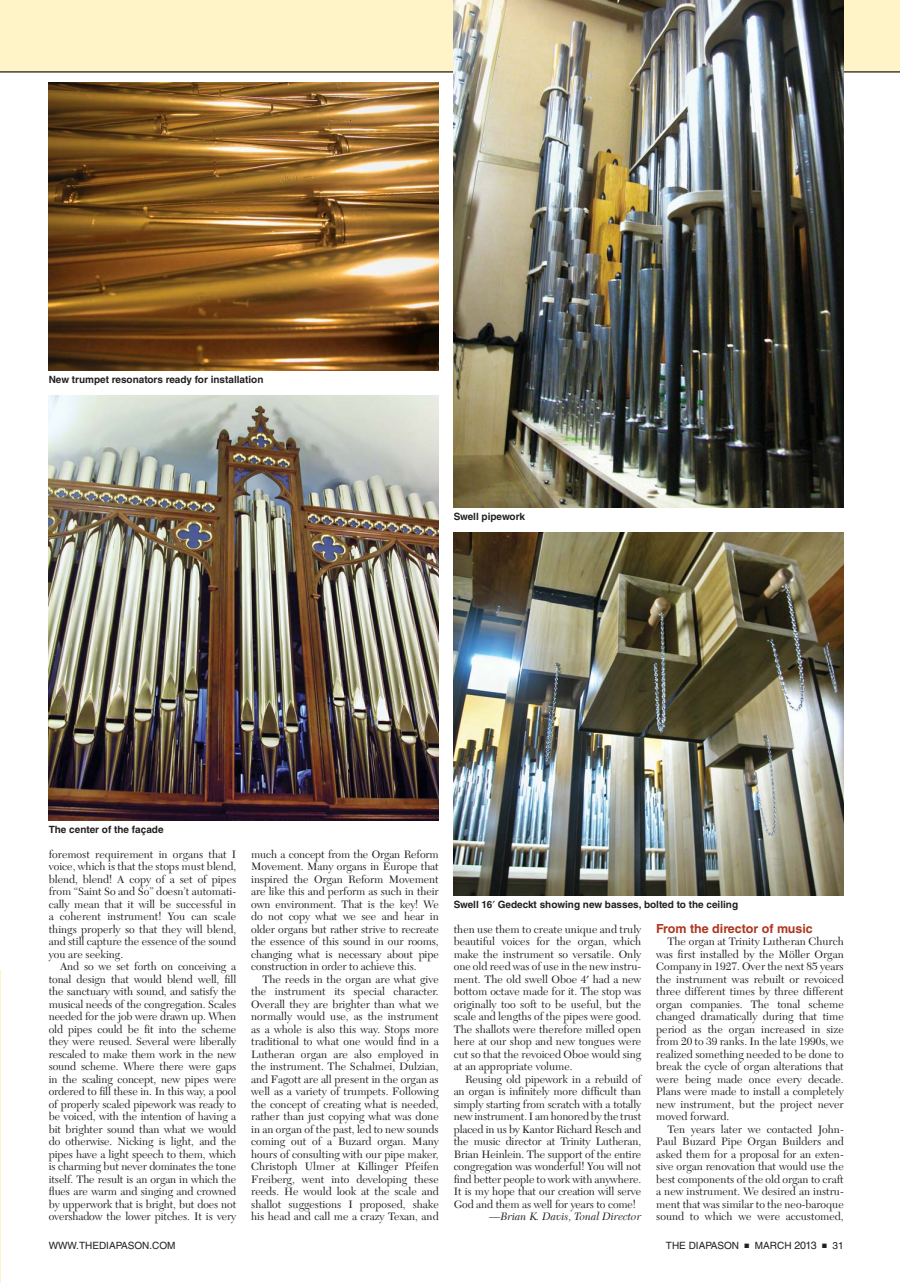
<style>
.page{position:relative;width:900px;height:1283px;background:#fff}
.page>*{position:absolute;margin:0;border:0;box-sizing:border-box;transform-origin:0 0}
.t1{font:700 12.5px "Helvetica LT Std";color:#ae361e}
.t2{font:11.25px/12.5px "New Caledonia LT Std";color:#231f20;text-align:justify}
.t3{font:italic 11.25px "New Caledonia LT Std";letter-spacing:-.005em;color:#231f20}
.t4{font:700 10px "Helvetica LT Std";color:#231f20}
.t5{font:10px "Helvetica LT Std";color:#231f20}
.s1{font-size:10.62px}
</style>
<div class="page">
<div style="left:0;top:0;width:900px;height:72px;background:#fff4c8"></div>
<hr style="left:0;top:71px;width:900px;height:1px;background:#231f20">
<hr style="left:0;top:970px;width:1px;height:312px;background:#fff4c8">
<img style="left:49px;top:82px;width:390px;height:288px">
<img style="left:454px;top:532px;width:390px;height:363px">
<img style="left:454px;top:0;width:390px;height:508px">
<img style="left:49px;top:395px;width:390px;height:425px">
<p class="t4" style="left:49px;top:375px;width:216px">New trumpet resonators ready for installation</p>
<p class="t4" style="left:454px;top:513px;width:73px">Swell pipework</p>
<p class="t4" style="left:49px;top:825px;width:116px">The center of the façade</p>
<p class="t2" style="left:49px;top:848px;width:189px">foremost requirement in organs that I voice, which is that the stops must blend, blend, blend! A copy of a set of pipes from “Saint So and So” doesn’t automati&shy;cally mean that it will be successful in a coherent instrument! You can scale things properly so that they will blend, and still capture the essence of the sound you are seeking.</p>
<p class="t2" style="left:49px;top:960px;width:189px;text-indent:11px">And so we set forth on conceiving a tonal design that would blend well, fill the sanctuary with sound, and satisfy the musical needs of the congregation. Scales needed for the job were drawn up. When old pipes could be fit into the scheme they were reused. Several were liberally rescaled to make them work in the new sound scheme. Where there were gaps in the scaling concept, new pipes were ordered to fill these in. In this way, a pool of properly scaled pipework was ready to be voiced, with the intention of having a bit brighter sound than what we would do otherwise. Nicking is light, and the pipes have a light speech to them, which is charming but never dominates the tone itself. The result is an organ in which the flues are warm and singing and crowned by upperwork that is bright, but does not overshadow the lower pitches. It is very</p>
<p class="t2" style="left:251px;top:848px;width:189px">much a concept from the Organ Reform Movement. Many organs in Europe that inspired the Organ Reform Movement are like this and perform as such in their own environment. That is the key! We do not copy what we see and hear in older organs but rather strive to recreate the essence of this sound in our rooms, changing what is necessary about pipe construction in order to achieve this.</p>
<p class="t2" style="left:251px;top:973px;width:189px;text-indent:11px">The reeds in the organ are what give the instrument its special character.<br>Overall they are brighter than what we normally would use, as the instrument as a whole is also this way. Stops more traditional to what one would find in a Lutheran organ are also employed in the instrument. The Schalmei, Dulzian, and Fagott are all present in the organ as well as a variety of trumpets. Following the concept of creating what is needed, rather than just copying what was done in an organ of the past, led to new sounds coming out of a Buzard organ. Many hours of consulting with our pipe maker, Christoph Ulmer at Killinger Pfeifen Freiberg, went into developing these reeds. He would look at the scale and shallot suggestions I proposed, shake his head and call me a crazy Texan, and</p>
<p class="t4" style="left:454px;top:900px;width:286px">Swell 16 Gedeckt showing new basses, bolted to the ceiling</p>
<p class="t2" style="left:454px;top:923px;width:189px">then use them to create unique and truly beautiful voices for the organ, which make the instrument so versatile. Only one old reed was of use in the new instru&shy;ment. The old swell Oboe 4 had a new bottom octave made for it. The stop was originally too soft to be useful, but the scale and lengths of the pipes were good.<br>The shallots were therefore milled open here at our shop and new tongues were cut so that the revoiced Oboe would sing at an appropriate volume.</p>
<p class="t2" style="left:454px;top:1073px;width:190px;text-indent:11px">Reusing old pipework in a rebuild of an organ is infinitely more difficult than simply starting from scratch with a totally new instrument. I am honored by the trust placed in us by Kantor Richard Resch and the music director at Trinity Lutheran, Brian Heinlein. The support of the entire congregation was wonderful! You will not find better people to work with anywhere.<br>It is my hope that our creation will serve God and them as well for years to come!</p>
<p class="t3" style="left:489px;top:1211px;width:154px">—Brian K. Davis, Tonal Director</p>
<p class="t1" style="left:656px;top:924px;width:158px">From the director of music</p>
<p class="t2" style="left:656px;top:935px;width:189px;text-indent:11px">The organ at Trinity Lutheran Church was first installed by the Möller Organ Company in 1927. Over the next 85 years the instrument was rebuilt or revoiced three different times by three different organ companies. The tonal scheme changed dramatically during that time period as the organ increased in size from 20 to 39 ranks. In the late 1990s, we realized something needed to be done to break the cycle of organ alterations that were being made once every decade.<br>Plans were made to install a completely new instrument, but the project never moved forward.</p>
<p class="t2" style="left:656px;top:1123px;width:189px;text-indent:11px">Ten years later we contacted John-Paul Buzard Pipe Organ Builders and asked them for a proposal for an exten&shy;sive organ renovation that would use the best components of the old organ to craft a new instrument. We desired an instru&shy;ment that was similar to the neo-baroque sound to which we were accustomed,</p>
<p class="t5" style="left:49px;top:1242px;width:128px">WWW.THEDIAPASON.COM</p>
<p class="t5" style="left:666px;top:1242px;width:75px">THE DIAPASON</p>
<p class="t5" style="left:755px;top:1242px;width:63px">MARCH <span class="s1">2013</span></p>
<p class="t5" style="left:833px;top:1242px;width:13px">31</p>
</div>
